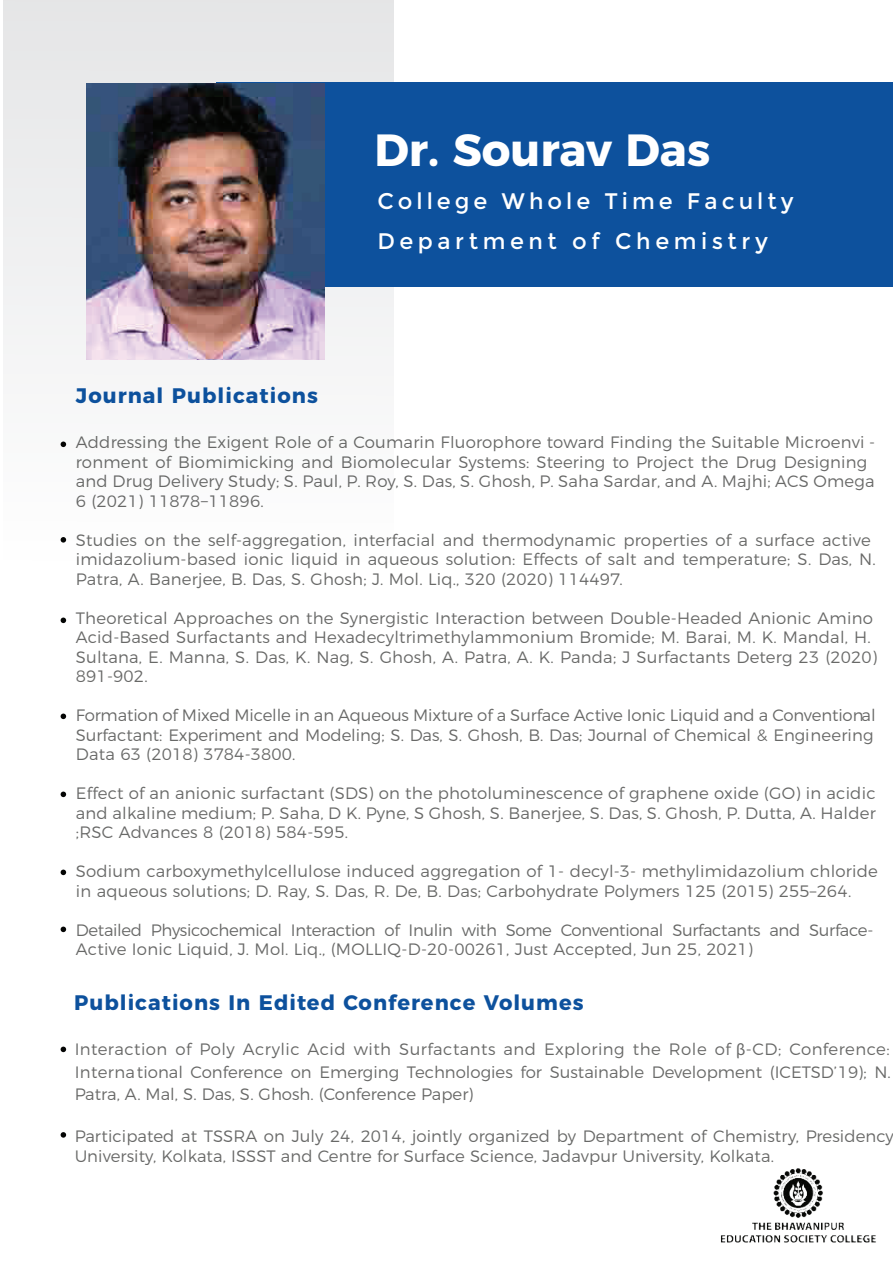
<style>
.page{position:relative;width:893px;height:1263px;background:#fff}
.page>*{position:absolute;margin:0;border:0;box-sizing:border-box;transform-origin:0 0}
.t1{font:700 45px "Montserrat";color:#fff}
.t2{font:22.5px/39.8px "Montserrat";letter-spacing:.175em;color:#fff}
.t3{font:700 21px "Montserrat";letter-spacing:.05em;color:#0d519d}
.t4{font:300 16.5px/19.5px "Montserrat";letter-spacing:.015em;color:#040503}
.t5{font:300 16.5px/19.5px "Montserrat";letter-spacing:-.02em;color:#040503}
.s1{font-family:"Myriad Pro";font-weight:400}
</style>
<div class="page">
<div style="left:216px;top:82px;width:677px;height:205px;background:#0d519d"></div>
<img style="left:721px;top:1168px;width:155px;height:75px">
<svg style="left:61px;top:441px;width:5px;height:6px"></svg>
<svg style="left:61px;top:537px;width:5px;height:6px"></svg>
<svg style="left:61px;top:617px;width:5px;height:6px"></svg>
<svg style="left:61px;top:713px;width:5px;height:6px"></svg>
<svg style="left:61px;top:791px;width:5px;height:6px"></svg>
<svg style="left:61px;top:869px;width:5px;height:6px"></svg>
<svg style="left:61px;top:926px;width:5px;height:6px"></svg>
<svg style="left:61px;top:1046px;width:5px;height:6px"></svg>
<svg style="left:61px;top:1132px;width:5px;height:6px"></svg>
<img style="left:86px;top:83px;width:238px;height:277px">
<h1 class="t1" style="left:374px;top:129px;width:337px">Dr. Sourav Das</h1>
<h2 class="t2" style="left:377px;top:183px;width:418px">College Whole Time Faculty<br>Department of Chemistry</h2>
<p class="t3" style="left:76px;top:386px;width:243px">Journal Publications</p>
<p class="t4" style="left:76px;top:433px;width:801px">Addressing the Exigent Role of a Coumarin Fluorophore toward Finding the Suitable Microenvi - ronment of Biomimicking and Biomolecular Systems: Steering to Project the Drug Designing and Drug Delivery Study; S. Paul, P. Roy, S. Das, S. Ghosh, P. Saha Sardar, and A. Majhi; ACS Omega 6 (2021) 11878−11896.</p>
<p class="t4" style="left:76px;top:531px;width:801px">Studies on the self-aggregation, interfacial and thermodynamic properties of a surface active imidazolium-based ionic liquid in aqueous solution: Effects of salt and temperature; S. Das, N.<br>Patra, A. Banerjee, B. Das, S. Ghosh; J. Mol. Liq., 320 (2020) 114497.</p>
<p class="t4" style="left:76px;top:609px;width:803px">Theoretical Approaches on the Synergistic Interaction between Double‐Headed Anionic Amino Acid‐Based Surfactants and Hexadecyltrimethylammonium Bromide; M. Barai, M. K. Mandal, H.<br>Sultana, E. Manna, S. Das, K. Nag, S. Ghosh, A. Patra, A. K. Panda; J Surfactants Deterg 23 (2020)<br>891-902.</p>
<p class="t4" style="left:76px;top:706px;width:801px;text-align:justify">Formation of Mixed Micelle in an Aqueous Mixture of a Surface Active Ionic Liquid and a Conventional Surfactant: Experiment and Modeling; S. Das, S. Ghosh, B. Das; Journal of Chemical &amp; Engineering Data 63 (2018) 3784-3800.</p>
<p class="t4" style="left:76px;top:784px;width:801px;text-align:justify">Effect of an anionic surfactant (SDS) on the photoluminescence of graphene oxide (GO) in acidic and alkaline medium; P. Saha, D K. Pyne, S Ghosh, S. Banerjee, S. Das, S. Ghosh, P. Dutta, A. Halder ;RSC Advances 8 (2018) 584-595.</p>
<p class="t4" style="left:76px;top:862px;width:803px">Sodium carboxymethylcellulose induced aggregation of 1- decyl-3- methylimidazolium chloride in aqueous solutions; D. Ray, S. Das, R. De, B. Das; Carbohydrate Polymers 125 (2015) 255–264.</p>
<p class="t5" style="left:76px;top:921px;width:799px">Detailed Physicochemical Interaction of Inulin with Some Conventional Surfactants and Surface-<br>Active Ionic Liquid, J. Mol. Liq., (MOLLIQ-D-20-00261, Just Accepted, Jun 25, 2021)</p>
<p class="t3" style="left:74px;top:993px;width:511px">Publications In Edited Conference Volumes</p>
<p class="t4" style="left:74px;top:1038px;width:818px;line-height:22.5px;text-align:justify">Interaction of Poly Acrylic Acid with Surfactants and Exploring the Role of <span class="s1">β</span>-CD; Conference:<br>International Conference on Emerging Technologies for Sustainable Development (ICETSD’19); N.<br>Patra, A. Mal, S. Das, S. Ghosh. (Conference Paper)</p>
<p class="t4" style="left:74px;top:1127px;width:821px">Participated at TSSRA on July 24, 2014, jointly organized by Department of Chemistry, Presidency<br>University, Kolkata, ISSST and Centre for Surface Science, Jadavpur University, Kolkata.</p>
</div>
